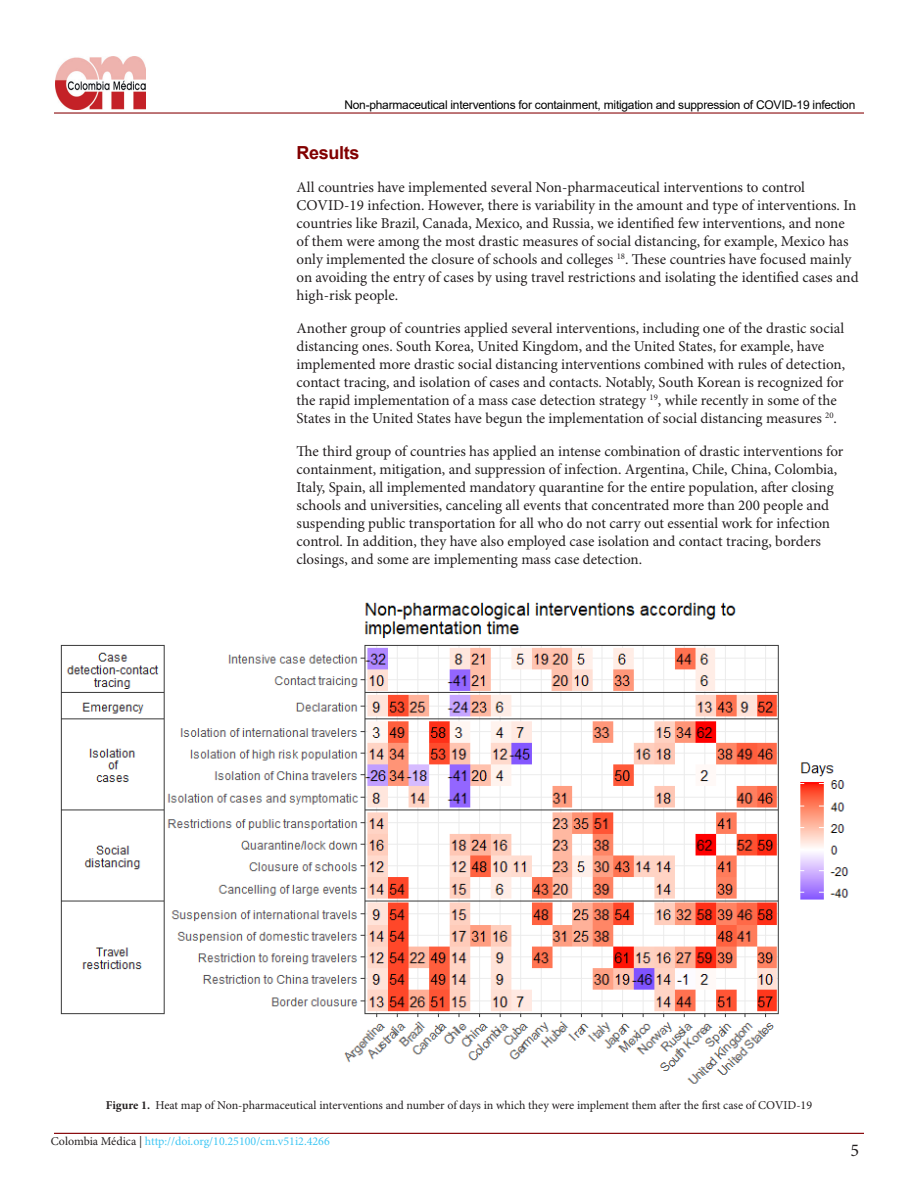
<style>
.page{position:relative;width:918px;height:1188px;background:#fff}
.page>*{position:absolute;margin:0;border:0;box-sizing:border-box;transform-origin:0 0}
.t1{font:700 18px "Arial";letter-spacing:-.02em;color:#820000}
.t2{font:18px "Minion Pro";color:#231f20}
.t3{font:15px/18px "Minion Pro";color:#231f20}
.t4{font:12px "Minion Pro";color:#231f20}
.t5{font:12px "Arial";letter-spacing:-.02em;color:#000}
.t6{font:12px "Minion Pro";color:#40c7f4}
.s1{font-weight:700}
.s2{color:#231f20}
</style>
<div class="page">
<img style="left:55px;top:57px;width:91px;height:52px">
<hr style="left:54px;top:112px;width:810px;height:2px;background:#8b0d10">
<hr style="left:54px;top:1133px;width:810px;height:1px;background:#8b0d10">
<img style="left:60px;top:602px;width:789px;height:482px">
<p class="t5" style="left:344px;top:96px;width:512px">Non-pharmaceutical interventions for containment, mitigation and suppression of COVID-19 infection</p>
<p class="t1" style="left:297px;top:140px;width:64px">Results</p>
<p class="t3" style="left:297px;top:179px;width:564px">All countries have implemented several Non-pharmaceutical interventions to control COVID-19 infection. However, there is variability in the amount and type of interventions. In countries like Brazil, Canada, Mexico, and Russia, we identified few interventions, and none of them were among the most drastic measures of social distancing, for example, Mexico has only implemented the closure of schools and colleges <sup>18</sup>. These countries have focused mainly on avoiding the entry of cases by using travel restrictions and isolating the identified cases and high-risk people.</p>
<p class="t3" style="left:297px;top:320px;width:550px">Another group of countries applied several interventions, including one of the drastic social distancing ones. South Korea, United Kingdom, and the United States, for example, have implemented more drastic social distancing interventions combined with rules of detection, contact tracing, and isolation of cases and contacts. Notably, South Korean is recognized for the rapid implementation of a mass case detection strategy <sup>19</sup>, while recently in some of the States in the United States have begun the implementation of social distancing measures <sup>20</sup>.</p>
<p class="t3" style="left:297px;top:443px;width:548px">The third group of countries has applied an intense combination of drastic interventions for containment, mitigation, and suppression of infection. Argentina, Chile, China, Colombia, Italy, Spain, all implemented mandatory quarantine for the entire population, after closing schools and universities, canceling all events that concentrated more than 200 people and suspending public transportation for all who do not carry out essential work for infection control. In addition, they have also employed case isolation and contact tracing, borders closings, and some are implementing mass case detection.</p>
<p class="t4" style="left:106px;top:1098px;width:708px"><span class="s1">Figure 1.</span> Heat map of Non-pharmaceutical interventions and number of days in which they were implement them after the first case of COVID-19</p>
<p class="t6" style="left:51px;top:1134px;width:280px"><span class="s2">Colombia Médica |</span> http://doi.org/10.25100/cm.v51i2.4266</p>
<p class="t2" style="left:850px;top:1139px;width:10px">5</p>
</div>
